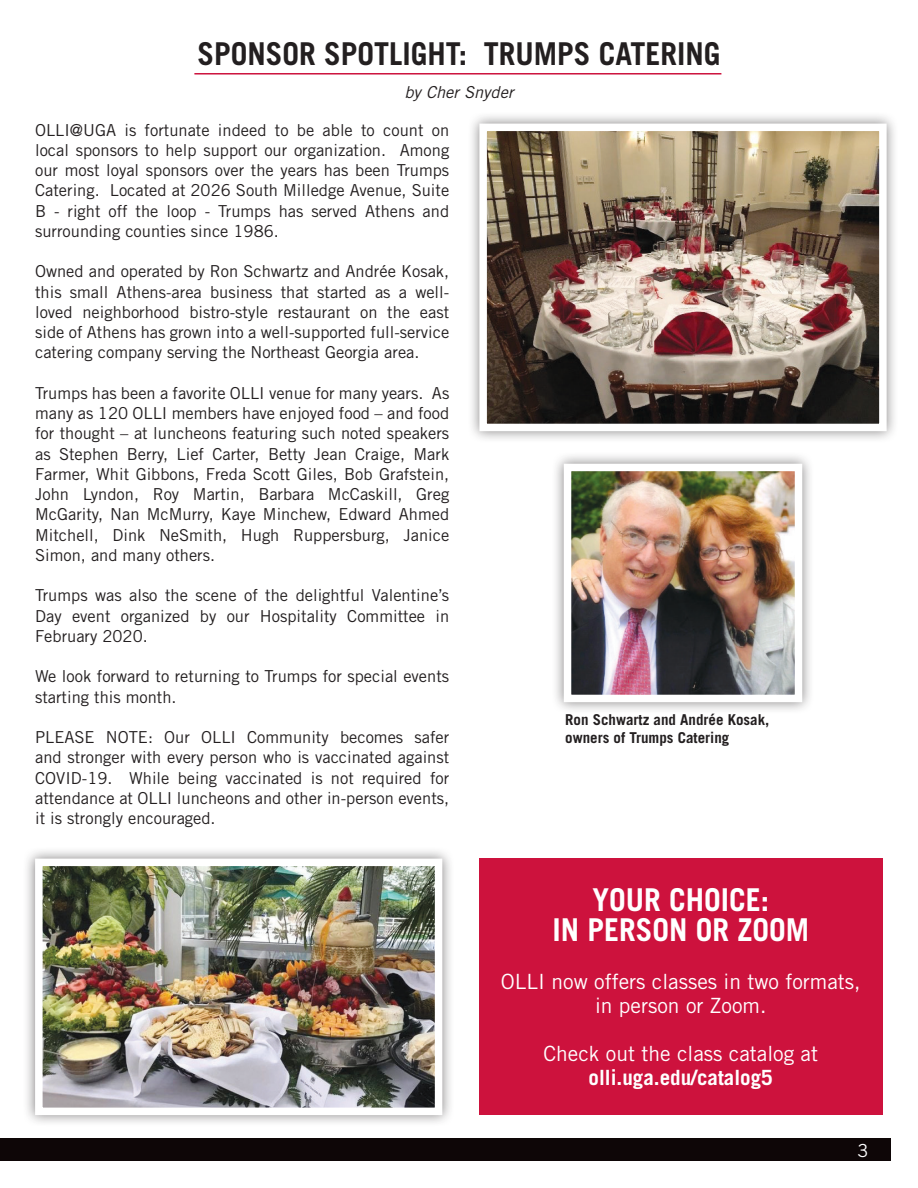
<style>
.page{position:relative;width:918px;height:1188px;background:#fff}
.page>*{position:absolute;margin:0;border:0;box-sizing:border-box;transform-origin:0 0}
.t1{font:700 31.5px "Trade Gothic";color:#231f20;scale:.95 1}
.t2{font:700 31.5px "Trade Gothic";color:#fff;scale:.95 1}
.t3{font:21px/24px "Trade Gothic";color:#fff;text-align:center}
.t4{font:700 21px "Trade Gothic";color:#fff}
.t5{font:18px "Trade Gothic";color:#fff}
.t6{font:16.5px/20.2px "Trade Gothic";color:#231f20;text-align:justify}
.t7{font:italic 16.5px "Trade Gothic";color:#231f20}
.t8{font:700 15px/18px "Trade Gothic";color:#231f20}
</style>
<div class="page">
<div style="left:468px;top:112px;width:431px;height:331px;background:#231f20;opacity:.55"></div>
<img style="left:488px;top:133px;width:390px;height:289px">
<div style="left:479px;top:124px;width:408px;height:307px;border:8px solid #fff"></div>
<div style="left:552px;top:452px;width:262px;height:262px;background:#231f20;opacity:.55"></div>
<img style="left:573px;top:473px;width:220px;height:220px">
<div style="left:564px;top:464px;width:238px;height:238px;border:8px solid #fff"></div>
<div style="left:479px;top:859px;width:404px;height:256px;background:#cd123d"></div>
<hr style="left:194px;top:73px;width:527px;height:2px;background:#cd123d">
<div style="left:23px;top:847px;width:432px;height:280px;background:#231f20;opacity:.55"></div>
<img style="left:44px;top:868px;width:389px;height:238px">
<div style="left:35px;top:859px;width:407px;height:256px;border:8px solid #fff"></div>
<div style="left:0;top:1139px;width:891px;height:22px;background:#0e0607"></div>
<p class="t1" style="left:197px;top:34px;width:552px">SPONSOR SPOTLIGHT: TRUMPS CATERING</p>
<p class="t7" style="left:404px;top:82px;width:111px">by Cher Snyder</p>
<p class="t6" style="left:35px;top:119px;width:416px">OLLI@UGA is fortunate indeed to be able to count on local sponsors to help support our organization. Among our most loyal sponsors over the years has been Trumps Catering. Located at 2026 South Milledge Avenue, Suite B - right off the loop - Trumps has served Athens and surrounding counties since 1986.</p>
<p class="t6" style="left:35px;top:261px;width:416px">Owned and operated by Ron Schwartz and Andrée Kosak, this small Athens-area business that started as a well&shy;loved neighborhood bistro-style restaurant on the east side of Athens has grown into a well-supported full-service catering company serving the Northeast Georgia area.</p>
<p class="t6" style="left:35px;top:383px;width:416px">Trumps has been a favorite OLLI venue for many years. As many as 120 OLLI members have enjoyed food – and food for thought – at luncheons featuring such noted speakers as Stephen Berry, Lief Carter, Betty Jean Craige, Mark Farmer, Whit Gibbons, Freda Scott Giles, Bob Grafstein, John Lyndon, Roy Martin, Barbara McCaskill, Greg McGarity, Nan McMurry, Kaye Minchew, Edward Ahmed Mitchell, Dink NeSmith, Hugh Ruppersburg, Janice Simon, and many others.</p>
<p class="t6" style="left:35px;top:585px;width:416px">Trumps was also the scene of the delightful Valentine’s Day event organized by our Hospitality Committee in February 2020.</p>
<p class="t6" style="left:35px;top:666px;width:416px">We look forward to returning to Trumps for special events starting this month.</p>
<p class="t6" style="left:35px;top:727px;width:416px">PLEASE NOTE: Our OLLI Community becomes safer and stronger with every person who is vaccinated against COVID-19. While being vaccinated is not required for attendance at OLLI luncheons and other in-person events, it is strongly encouraged.</p>
<p class="t8" style="left:565px;top:710px;width:206px">Ron Schwartz and Andrée Kosak, owners of Trumps Catering</p>
<p class="t2" style="left:592px;top:880px;width:188px">YOUR CHOICE:</p>
<p class="t2" style="left:552px;top:910px;width:272px">IN PERSON OR ZOOM</p>
<p class="t3" style="left:501px;top:969px;width:361px">OLLI now offers classes in two formats, in person or Zoom.</p>
<p class="t3" style="left:543px;top:1041px;width:276px">Check out the class catalog at</p>
<p class="t4" style="left:589px;top:1064px;width:186px">olli.uga.edu/catalog5</p>
<p class="t5" style="left:857px;top:1140px;width:12px">3</p>
</div>
